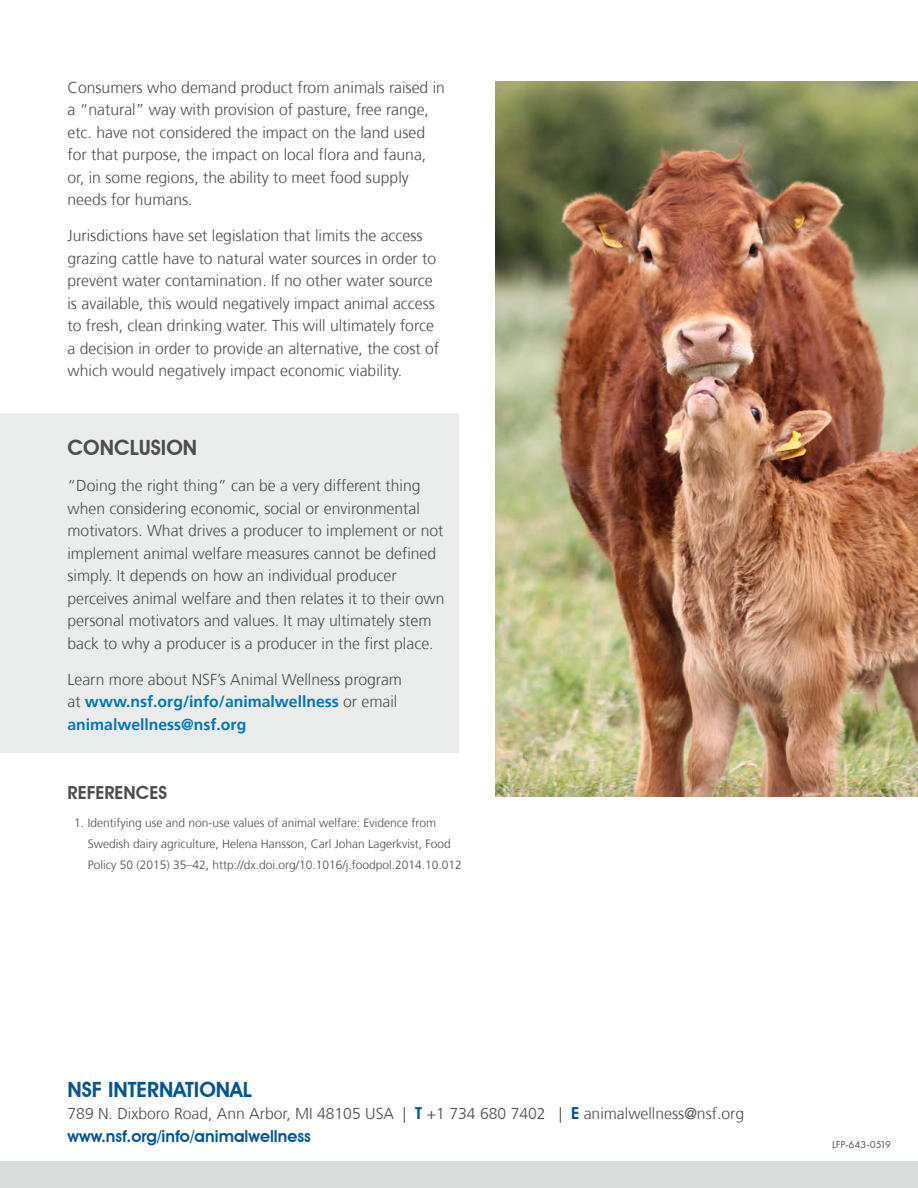
<style>
.page{position:relative;width:918px;height:1188px;background:#fff}
.page>*{position:absolute;margin:0;border:0;box-sizing:border-box;transform-origin:0 0}
.t1{font:600 21px "Avant Garde IT Cby BT";color:#005596}
.t2{font:600 21px "Avant Garde IT Cby BT";color:#4d4d4f}
.t3{font:600 18px "Avant Garde IT Cby BT";color:#4d4d4f}
.t4{font:600 16.5px "Avant Garde IT Cby BT";color:#005596}
.t5{font:300 15.75px/22.5px "Frutiger";color:#4d4d4f}
.t6{font:700 15.75px/22.5px "Frutiger";color:#0077be}
.t7{font:300 12px/21px "Frutiger";color:#4d4d4f}
.t8{font:10.5px "Futura PT";color:#4d4d4f}
.s1{font-weight:300;color:#4d4d4f}
.s2{font-family:"Avant Garde IT Cby BT";font-weight:600;font-size:16.5px;color:#005596}
</style>
<div class="page">
<div style="left:0;top:414px;width:459px;height:339px;background:#ebedec"></div>
<div style="left:0;top:1161px;width:918px;height:27px;background:#d8dcdb"></div>
<img style="left:496px;top:81px;width:422px;height:715px">
<p class="t5" style="left:68px;top:76px;width:379px">Consumers who demand product from animals raised in a “natural” way with provision of pasture, free range, etc. have not considered the impact on the land used for that purpose, the impact on local flora and fauna, or, in some regions, the ability to meet food supply needs for humans.</p>
<p class="t5" style="left:68px;top:225px;width:373px">Jurisdictions have set legislation that limits the access grazing cattle have to natural water sources in order to prevent water contamination. If no other water source is available, this would negatively impact animal access to fresh, clean drinking water. This will ultimately force a decision in order to provide an alternative, the cost of which would negatively impact economic viability.</p>
<h1 class="t2" style="left:68px;top:435px;width:131px">CONCLUSION</h1>
<p class="t5" style="left:68px;top:475px;width:379px">“Doing the right thing” can be a very different thing when considering economic, social or environmental motivators. What drives a producer to implement or not implement animal welfare measures cannot be defined simply. It depends on how an individual producer perceives animal welfare and then relates it to their own personal motivators and values. It may ultimately stem back to why a producer is a producer in the first place.</p>
<p class="t6" style="left:68px;top:668px;width:336px"><span class="s1">Learn more about NSF’s Animal Wellness program at</span> www.nsf.org/info/animalwellness <span class="s1">or email </span>animalwellness@nsf.org</p>
<p class="t3" style="left:68px;top:782px;width:101px">REFERENCES</p>
<p class="t7" style="left:88px;top:813px;width:376px;text-indent:-14px">1. Identifying use and non-use values of animal welfare: Evidence from<br>Swedish dairy agriculture, Helena Hansson, Carl Johan Lagerkvist, Food<br>Policy 50 (2015) 35–42, http://dx.doi.org/10.1016/j.foodpol.2014.10.012</p>
<h1 class="t1" style="left:68px;top:1076px;width:186px">NSF INTERNATIONAL</h1>
<p class="t5" style="left:68px;top:1103px;width:678px">789 N. Dixboro Road, Ann Arbor, MI 48105 USA | <span class="s2">T</span> +1 734 680 7402 | <span class="s2">E</span> animalwellness@nsf.org</p>
<p class="t4" style="left:68px;top:1126px;width:245px">www.nsf.org/info/animalwellness</p>
<p class="t8" style="left:832px;top:1138px;width:60px">LFP-643-0519</p>
</div>
